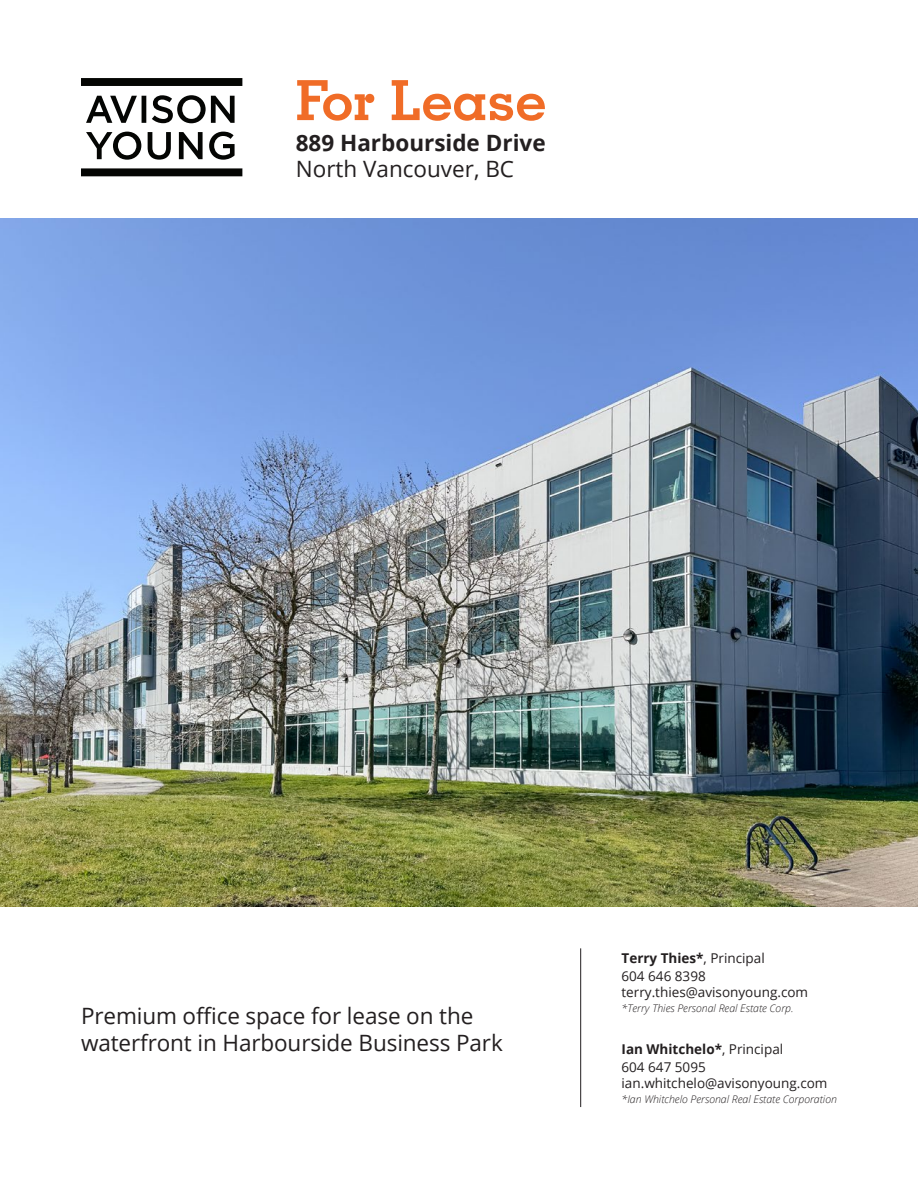
<style>
.page{position:relative;width:918px;height:1188px;background:#fff}
.page>*{position:absolute;margin:0;border:0;box-sizing:border-box;transform-origin:0 0}
.Cover_Header{font:700 55.5px "Geometric Slab 703 BT";color:#f06c27}
.Tagline{font:22.5px/27px "Open Sans";letter-spacing:-.005em;color:#231f20}
.Address{font:700 22.5px "Open Sans";color:#231f20}
.City{font:22.5px "Open Sans";color:#231f20}
.Broker_Information{font:13.5px "Open Sans";color:#231f20}
.Broker_Information-2{font:700 13.5px "Open Sans";color:#231f20}
.PREC{font:italic 300 10.5px "Open Sans";color:#231f20}
.s1{font-weight:400}
</style>
<div class="page">
<hr style="left:580px;top:948px;width:1px;height:159px;background:#231f20">
<img style="left:0;top:219px;width:918px;height:688px">
<svg style="left:81px;top:78px;width:161px;height:8px"></svg>
<svg style="left:81px;top:168px;width:161px;height:8px"></svg>
<svg style="left:86px;top:96px;width:60px;height:27px"></svg>
<svg style="left:152px;top:95px;width:83px;height:28px"></svg>
<svg style="left:86px;top:132px;width:55px;height:28px"></svg>
<svg style="left:148px;top:132px;width:23px;height:28px"></svg>
<svg style="left:179px;top:132px;width:24px;height:27px"></svg>
<svg style="left:209px;top:132px;width:26px;height:28px"></svg>
<p class="Cover_Header" style="left:296px;top:67px;width:252px">For Lease</p>
<p class="Address" style="left:296px;top:127px;width:251px">889 Harbourside Drive</p>
<p class="City" style="left:296px;top:154px;width:220px">North Vancouver, BC</p>
<p class="Tagline" style="left:81px;top:1001px;width:423px">Premium office space for lease on the waterfront in Harbourside Business Park</p>
<p class="Broker_Information-2" style="left:622px;top:948px;width:145px">Terry Thies*<span class="s1">, Principal</span></p>
<p class="Broker_Information" style="left:622px;top:967px;width:86px">604 646 8398</p>
<p class="Broker_Information" style="left:622px;top:983px;width:188px">terry.thies@avisonyoung.com</p>
<p class="PREC" style="left:622px;top:1001px;width:174px">*Terry Thies Personal Real Estate Corp.</p>
<p class="Broker_Information-2" style="left:622px;top:1039px;width:163px">Ian Whitchelo*<span class="s1">, Principal</span></p>
<p class="Broker_Information" style="left:622px;top:1058px;width:86px">604 647 5095</p>
<p class="Broker_Information" style="left:622px;top:1074px;width:207px">ian.whitchelo@avisonyoung.com</p>
<p class="PREC" style="left:622px;top:1092px;width:217px">*Ian Whitchelo Personal Real Estate Corporation</p>
</div>
